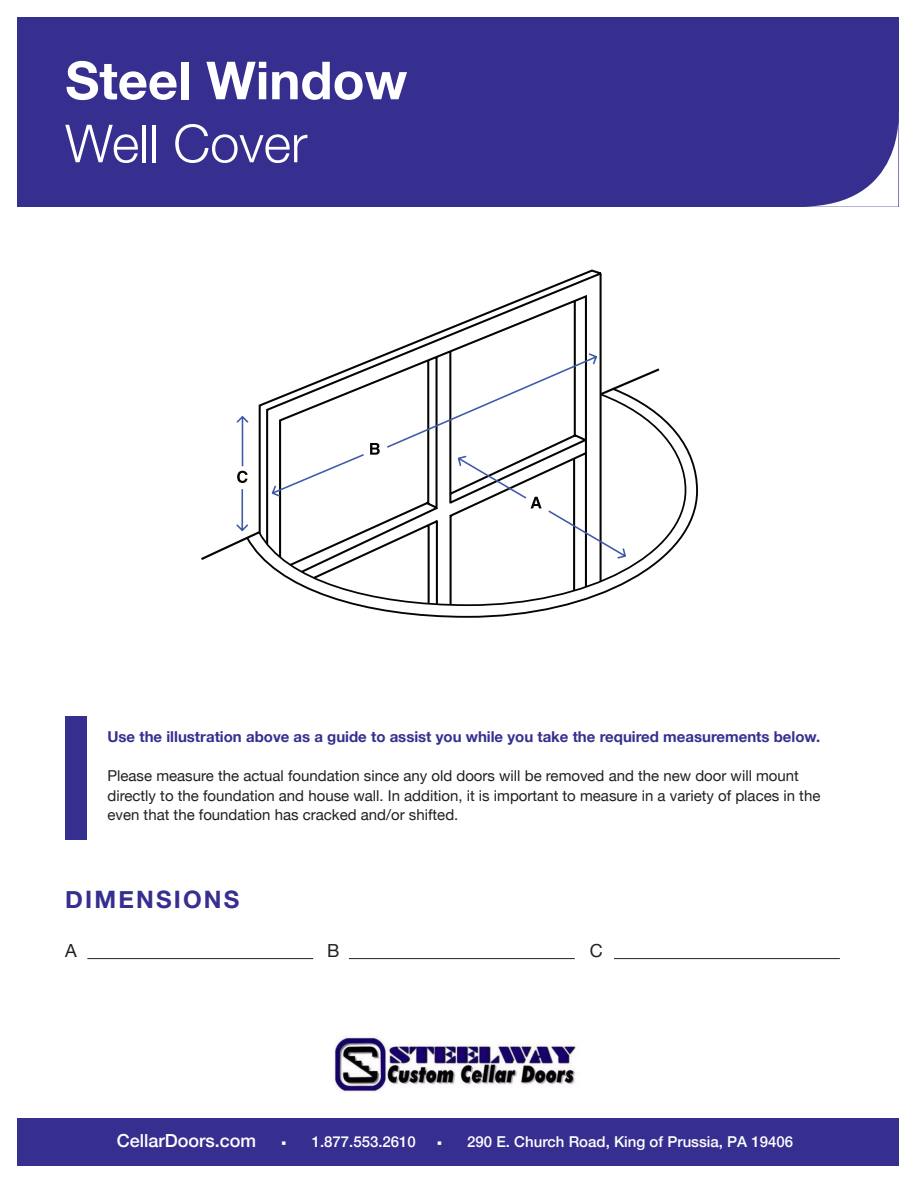
<style>
.page{position:relative;width:918px;height:1188px;background:#fff}
.page>*{position:absolute;margin:0;border:0;box-sizing:border-box;transform-origin:0 0}
.t1{font:700 52.5px "Helvetica Neue";color:#fff}
.t2{font:300 52.5px "Helvetica Neue";color:#fff}
.t3{font:700 24px "Helvetica Neue";letter-spacing:.09em;color:#372f90}
.t4{font:500 18px "Helvetica Neue";color:#fff}
.t5{font:18px "Helvetica Neue";color:#231f20}
.t6{font:15px/19.5px "Helvetica Neue";color:#231f20}
.t7{font:700 15px "Helvetica Neue";color:#372f90}
.t8{font:500 15px "Helvetica Neue";color:#fff}
.s1{font-family:"Acumin Pro";font-weight:400}
</style>
<div class="page">
<div style="left:17px;top:17px;width:881px;height:190px;background:#372f90"></div>
<svg style="left:305px;top:270px;width:297px;height:116px"></svg>
<svg style="left:237px;top:416px;width:8px;height:67px"></svg>
<svg style="left:201px;top:489px;width:44px;height:71px"></svg>
<svg style="left:387px;top:353px;width:273px;height:33px"></svg>
<svg style="left:245px;top:386px;width:453px;height:232px"></svg>
<svg style="left:257px;top:392px;width:430px;height:215px"></svg>
<svg style="left:806px;top:112px;width:93px;height:95px"></svg>
<hr style="left:87px;top:958px;width:226px;height:1px;background:#231f20">
<hr style="left:349px;top:958px;width:226px;height:1px;background:#231f20">
<hr style="left:614px;top:958px;width:226px;height:1px;background:#231f20">
<div style="left:65px;top:716px;width:22px;height:124px;background:#372f90"></div>
<div style="left:17px;top:1119px;width:881px;height:47px;background:#372f90"></div>
<img style="left:334px;top:1036px;width:244px;height:56px">
<p class="t1" style="left:65px;top:39px;width:344px">Steel Window</p>
<p class="t2" style="left:65px;top:101px;width:244px">Well Cover</p>
<p class="t7" style="left:107px;top:725px;width:714px">Use the illustration above as a guide to assist you while you take the required measurements below.</p>
<p class="t6" style="left:107px;top:767px;width:714px">Please measure the actual foundation since any old doors will be removed and the new door will mount directly to the foundation and house wall. In addition, it is important to measure in a variety of places in the even that the foundation has cracked and/or shifted.</p>
<p class="t3" style="left:65px;top:881px;width:176px">DIMENSIONS</p>
<p class="t5" style="left:65px;top:938px;width:13px">A</p>
<p class="t5" style="left:327px;top:938px;width:14px">B</p>
<p class="t5" style="left:590px;top:938px;width:14px">C</p>
<p class="t4" style="left:117px;top:1126px;width:141px">CellarDoors.com</p>
<p class="t8" style="left:281px;top:1130px;width:136px"><span class="s1">■</span> 1.877.553.2610</p>
<p class="t8" style="left:437px;top:1130px;width:358px"><span class="s1">■</span> 290 E. Church Road, King of Prussia, PA 19406</p>
</div>
